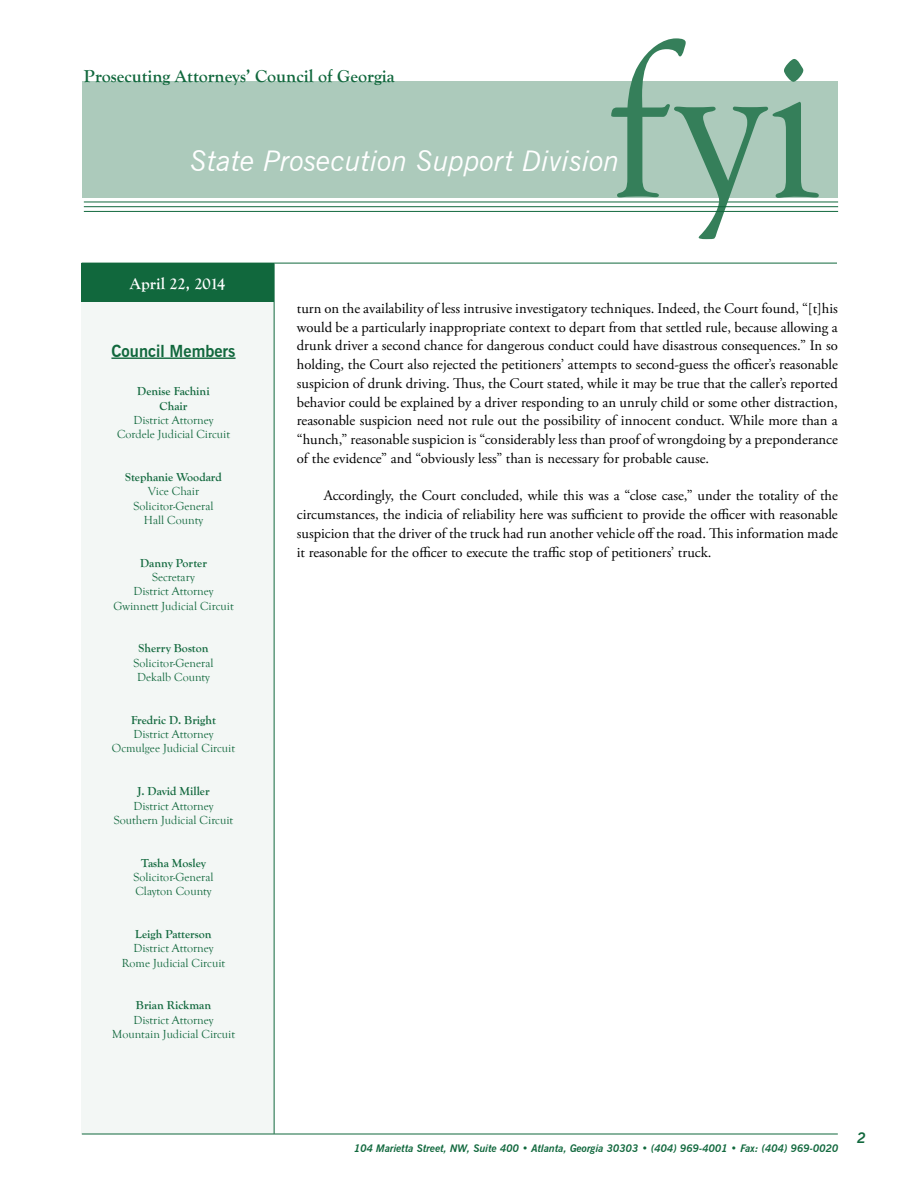
<style>
.page{position:relative;width:918px;height:1188px;background:#fff}
.page>*{position:absolute;margin:0;border:0;box-sizing:border-box;transform-origin:0 0}
.t1{font:225px "Goudy Old Style T";color:#357f5a}
.t2{font:italic 28.5px "News Gothic BT";color:#fff}
.t3{font:700 18px "Goudy Old Style T";color:#11683d}
.t4{font:700 16.5px "News Gothic BT";color:#11683d}
.t5{font:700 16.5px "Goudy Old Style T";color:#fff}
.t6{font:14.7px/18.8px "Adobe Garamond Pro";color:#000;text-align:justify}
.t7{font:italic 700 14.7px "News Gothic BT";color:#11683d}
.t8{font:12px/14.2px "Goudy Old Style T";color:#11683d;text-align:center}
.t9{font:700 12px/14.2px "Goudy Old Style T";color:#11683d;text-align:center}
.t10{font:italic 700 10.5px "News Gothic BT";color:#11683d}
</style>
<div class="page">
<hr style="left:84px;top:202px;width:754px;height:1px;background:#11683d">
<div style="left:82px;top:302px;width:192px;height:832px;background:#f3f7f5"></div>
<div style="left:83px;top:82px;width:755px;height:116px;background:#accabb"></div>
<hr style="left:82px;top:263px;width:755px;height:1px;background:#11683d">
<hr style="left:274px;top:263px;width:1px;height:871px;background:#11683d">
<hr style="left:82px;top:1134px;width:756px;height:1px;background:#11683d">
<hr style="left:84px;top:206px;width:754px;height:1px;background:#11683d">
<hr style="left:84px;top:211px;width:754px;height:1px;background:#11683d">
<div style="left:82px;top:263px;width:192px;height:39px;background:#11683d"></div>
<hr style="left:111px;top:358px;width:125px;height:1px;background:#11683d">
<h1 class="t1" style="left:604px;top:0;width:220px">fyi</h1>
<p class="t3" style="left:84px;top:66px;width:312px">Prosecuting Attorneys’ Council of Georgia</p>
<h2 class="t2" style="left:190px;top:144px;width:431px">State Prosecution Support Division</h2>
<p class="t5" style="left:130px;top:274px;width:97px">April 22, 2014</p>
<p class="t4" style="left:111px;top:341px;width:126px">Council Members</p>
<p class="t9" style="left:137px;top:384px;width:74px">Denise Fachini<br>Chair</p>
<p class="t8" style="left:117px;top:413px;width:114px">District Attorney<br>Cordele Judicial Circuit</p>
<p class="t9" style="left:125px;top:470px;width:98px">Stephanie Woodard</p>
<p class="t8" style="left:133px;top:485px;width:82px">Vice Chair<br>Solicitor-General<br>Hall County</p>
<p class="t9" style="left:140px;top:556px;width:68px">Danny Porter</p>
<p class="t8" style="left:113px;top:570px;width:122px">Secretary<br>District Attorney<br>Gwinnett Judicial Circuit</p>
<p class="t9" style="left:139px;top:642px;width:72px">Sherry Boston</p>
<p class="t8" style="left:134px;top:656px;width:82px;text-align:left">Solicitor-General<br>Dekalb County</p>
<p class="t9" style="left:131px;top:713px;width:86px">Fredric D. Bright</p>
<p class="t8" style="left:112px;top:727px;width:125px">District Attorney<br>Ocmulgee Judicial Circuit</p>
<p class="t9" style="left:137px;top:784px;width:74px">J. David Miller</p>
<p class="t8" style="left:114px;top:799px;width:121px">District Attorney<br>Southern Judicial Circuit</p>
<p class="t9" style="left:141px;top:856px;width:66px">Tasha Mosley</p>
<p class="t8" style="left:134px;top:870px;width:82px;text-align:left">Solicitor-General<br>Clayton County</p>
<p class="t9" style="left:135px;top:927px;width:78px">Leigh Patterson</p>
<p class="t8" style="left:122px;top:942px;width:105px">District Attorney<br>Rome Judicial Circuit</p>
<p class="t9" style="left:136px;top:999px;width:77px">Brian Rickman</p>
<p class="t8" style="left:112px;top:1013px;width:124px">District Attorney<br>Mountain Judicial Circuit</p>
<p class="t6" style="left:297px;top:299px;width:543px">turn on the availability of less intrusive investigatory techniques. Indeed, the Court found, “[t]his would be a particularly inappropriate context to depart from that settled rule, because allowing a drunk driver a second chance for dangerous conduct could have disastrous consequences.” In so holding, the Court also rejected the petitioners’ attempts to second-guess the officer’s reasonable suspicion of drunk driving. Thus, the Court stated, while it may be true that the caller’s reported behavior could be explained by a driver responding to an unruly child or some other distraction, reasonable suspicion need not rule out the possibility of innocent conduct. While more than a “hunch,” reasonable suspicion is “considerably less than proof of wrongdoing by a preponderance of the evidence” and “obviously less” than is necessary for probable cause.</p>
<p class="t6" style="left:297px;top:487px;width:543px;text-indent:27px">Accordingly, the Court concluded, while this was a “close case,” under the totality of the circumstances, the indicia of reliability here was sufficient to provide the officer with reasonable suspicion that the driver of the truck had run another vehicle off the road. This information made it reasonable for the officer to execute the traffic stop of petitioners’ truck.</p>
<p class="t10" style="left:354px;top:1142px;width:486px">104 Marietta Street, NW, Suite 400 • Atlanta, Georgia 30303 • (404) 969-4001 • Fax: (404) 969-0020</p>
<p class="t7" style="left:857px;top:1129px;width:10px">2</p>
</div>
